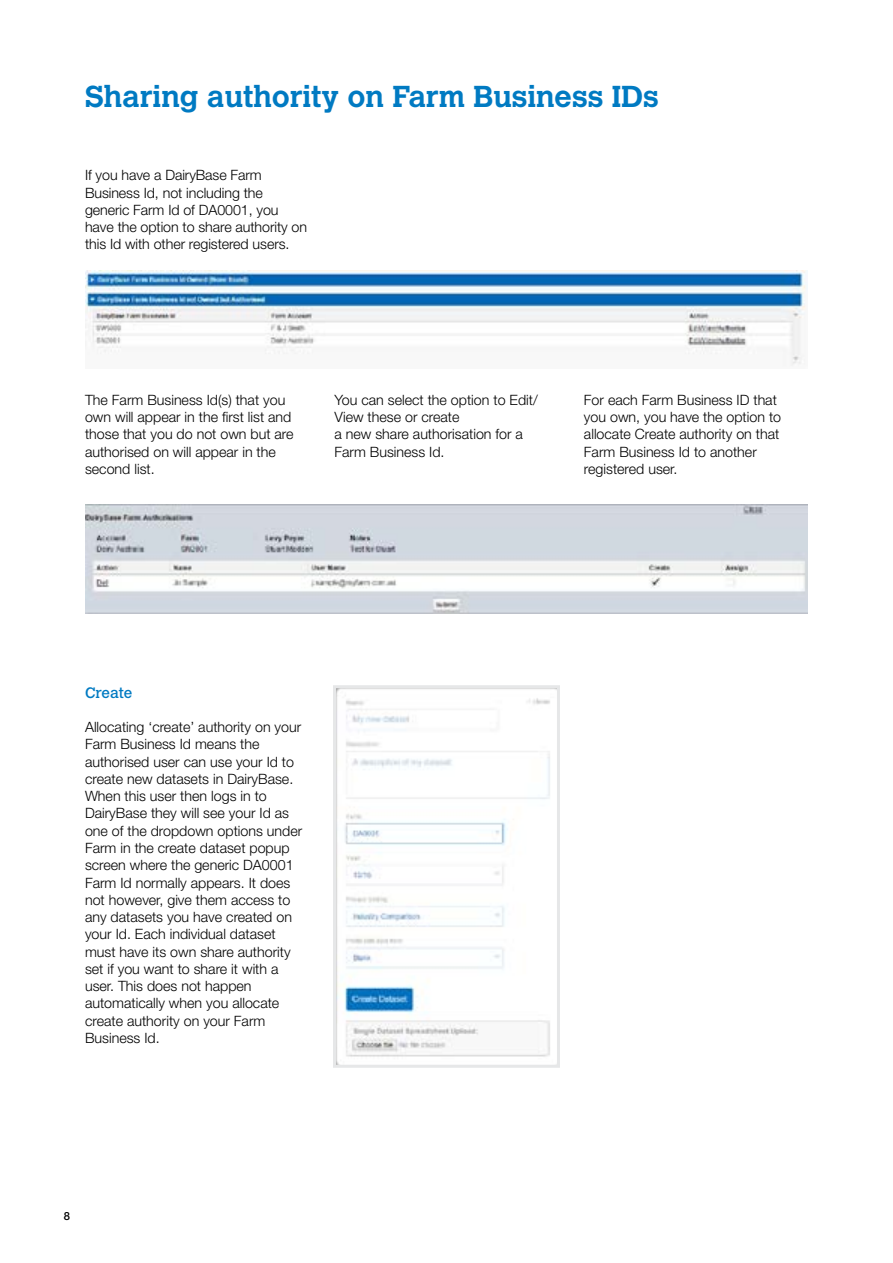
<style>
.page{position:relative;width:893px;height:1263px;background:#fff}
.page>*{position:absolute;margin:0;border:0;box-sizing:border-box;transform-origin:0 0}
.t1{font:700 30px "Calvert MT Std";color:#007ac2}
.t2{font:15px "Calvert MT Std";color:#007ac2}
.t3{font:300 14.25px/17.2px "Helvetica Neue LT Std";color:#000}
.t4{font:500 11.25px "Helvetica Neue LT Std";color:#000}
</style>
<div class="page">
<img style="left:85px;top:270px;width:723px;height:96px">
<img style="left:85px;top:505px;width:723px;height:109px">
<img style="left:337px;top:689px;width:219px;height:375px">
<div style="left:333px;top:685px;width:227px;height:383px;border:3px solid #e6e7e8"></div>
<h1 class="t1" style="left:85px;top:78px;width:575px">Sharing authority on Farm Business IDs</h1>
<p class="t3" style="left:85px;top:166px;width:224px">If you have a DairyBase Farm<br>Business Id, not including the generic Farm Id of DA0001, you have the option to share authority on this Id with other registered users.</p>
<p class="t3" style="left:85px;top:391px;width:210px">The Farm Business Id(s) that you own will appear in the first list and those that you do not own but are authorised on will appear in the second list.</p>
<p class="t3" style="left:334px;top:391px;width:205px">You can select the option to Edit/<br>View these or create<br>a new share authorisation for a<br>Farm Business Id.</p>
<p class="t3" style="left:584px;top:391px;width:199px">For each Farm Business ID that you own, you have the option to allocate Create authority on that<br>Farm Business Id to another registered user.</p>
<p class="t2" style="left:85px;top:684px;width:49px">Create</p>
<p class="t3" style="left:85px;top:718px;width:219px">Allocating ‘create’ authority on your<br>Farm Business Id means the authorised user can use your Id to create new datasets in DairyBase.<br>When this user then logs in to<br>DairyBase they will see your Id as one of the dropdown options under<br>Farm in the create dataset popup screen where the generic DA0001<br>Farm Id normally appears. It does not however, give them access to any datasets you have created on your Id. Each individual dataset must have its own share authority set if you want to share it with a user. This does not happen automatically when you allocate create authority on your Farm<br>Business Id.</p>
<p class="t4" style="left:64px;top:1210px;width:8px">8</p>
</div>
